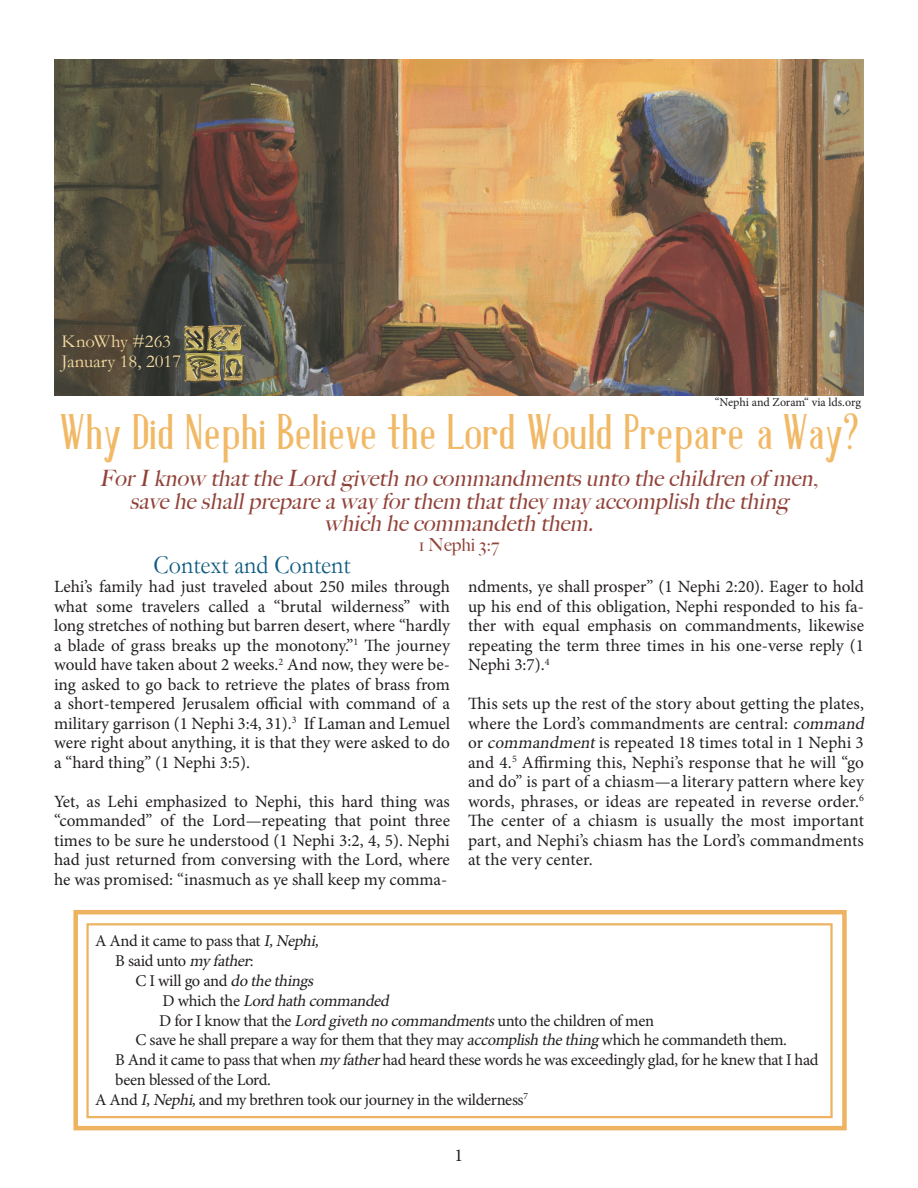
<style>
.page{position:relative;width:918px;height:1188px;background:#fff}
.page>*{position:absolute;margin:0;border:0;box-sizing:border-box;transform-origin:0 0}
.t1{font:49.8px "Antique Book Cover";letter-spacing:.02em;color:#f1b966;scale:.95 1}
.t2{font:26.4px "Garamond";color:#0e5b81;scale:.91 1}
.t3{font:italic 500 22.5px "Big Caslon";color:#914339}
.t4{font:18.3px "Garamond";color:#f8dea3}
.t5{font:500 18px "Big Caslon";color:#914339}
.t6{font:18px "Minion Pro";color:#231f20}
.t7{font:17.25px/19.5px "Minion Pro";letter-spacing:.005em;color:#231f20;text-align:justify}
.t8{font:16.5px/19.8px "Minion Pro";letter-spacing:-.025em;color:#231f20}
.t9{font:italic 16.5px "Minion Pro";color:#231f20}
.t10{font:12px "Minion Pro";letter-spacing:-.005em;color:#231f20}
.s1{font-family:"Abraham Lincoln"}
.s2{font-style:italic}
.s3{font-style:normal}
</style>
<div class="page">
<img style="left:54px;top:60px;width:810px;height:335px">
<img style="left:183px;top:323px;width:65px;height:61px">
<div style="left:73px;top:910px;width:774px;height:220px;border:4px solid #edb361"></div>
<div style="left:86px;top:923px;width:747px;height:195px;border:2px solid #edb361"></div>
<p class="t4" style="left:62px;top:330px;width:111px">KnoWhy #263</p>
<p class="t4" style="left:62px;top:350px;width:121px">January 18, 2017</p>
<p class="t10" style="left:715px;top:394px;width:148px">“Nephi and Zoram“ via lds.org</p>
<p class="t1" style="left:60px;top:413px;width:842px">Why Did Nephi Believe the Lord Would Prepare a Way<span class="s1">?</span></p>
<p class="t3" style="left:100px;top:460px;width:727px">ForIknow thattheLord giveth no commandments unto thechildren of men,</p>
<p class="t3" style="left:130px;top:482px;width:666px">saveheshallprepare away forthem thatthey may accomplish thething</p>
<p class="t3" style="left:325px;top:505px;width:277px">which hecommandeth them.</p>
<p class="t5" style="left:419px;top:530px;width:82px">1 Nephi 3:7</p>
<p class="t2" style="left:154px;top:549px;width:218px">Context and Content</p>
<p class="t7" style="left:54px;top:577px;width:398px">Lehi’s family had just traveled about 250 miles through what some travelers called a “brutal wilderness” with long stretches of nothing but barren desert, where “hardly a blade of grass breaks up the monotony.”<sup>1</sup> The journey would have taken about 2 weeks.<sup>2</sup> And now, they were be&shy;ing asked to go back to retrieve the plates of brass from a short-tempered Jerusalem official with command of a military garrison (1 Nephi 3:4, 31).<sup>3</sup> If Laman and Lemuel were right about anything, it is that they were asked to do a “hard thing” (1 Nephi 3:5).</p>
<p class="t7" style="left:54px;top:792px;width:398px">Yet, as Lehi emphasized to Nephi, this hard thing was “commanded” of the Lord—repeating that point three times to be sure he understood (1 Nephi 3:2, 4, 5). Nephi had just returned from conversing with the Lord, where he was promised: “inasmuch as ye shall keep my comma-</p>
<p class="t7" style="left:468px;top:577px;width:398px">ndments, ye shall prosper” (1 Nephi 2:20). Eager to hold up his end of this obligation, Nephi responded to his fa&shy;ther with equal emphasis on commandments, likewise repeating the term three times in his one-verse reply (1<br>Nephi 3:7).<sup>4</sup></p>
<p class="t7" style="left:468px;top:694px;width:402px;text-align:left">This sets up the rest of the story about getting the plates, where the Lord’s commandments are central: <span class="s2">command </span>or <span class="s2">commandment</span>is repeated 18 times total in 1 Nephi 3 and 4.<sup>5</sup> Affirming this, Nephi’s response that he will “go and do” is part of a chiasm—a literary pattern where key words, phrases, or ideas are repeated in reverse order.<sup>6<br></sup>The center of a chiasm is usually the most important part, and Nephi’s chiasm has the Lord’s commandments at the very center.</p>
<p class="t8" style="left:95px;top:931px;width:229px">A And it came to pass that <span class="s2">I,Nephi,</span></p>
<p class="t8" style="left:115px;top:951px;width:140px">B said unto <span class="s2">myfather</span>:</p>
<p class="t8" style="left:136px;top:971px;width:183px">C I w i l l g o a n d <span class="s2">do thethings</span></p>
<p class="t9" style="left:163px;top:990px;width:232px"><span class="s3">D w h i c h t h e</span> Lord hath commanded</p>
<p class="t8" style="left:159px;top:1011px;width:496px">D for I know that the <span class="s2">Lord giveth no commandments</span>unto the children of men</p>
<p class="t8" style="left:136px;top:1030px;width:653px">C save he shall prepare a way for them that they may <span class="s2">accomplish thething</span>which he commandeth them.</p>
<p class="t8" style="left:115px;top:1050px;width:705px">B And it came to pass that when <span class="s2">myfather</span>had heard these words he was exceedingly glad, for he knew that I had been blessed of the Lord.</p>
<p class="t8" style="left:95px;top:1090px;width:434px">A And <span class="s2">I,Nephi,</span>and my brethren took our journey in the wilderness<sup>7</sup></p>
<p class="t6" style="left:454px;top:1144px;width:10px">1</p>
</div>
